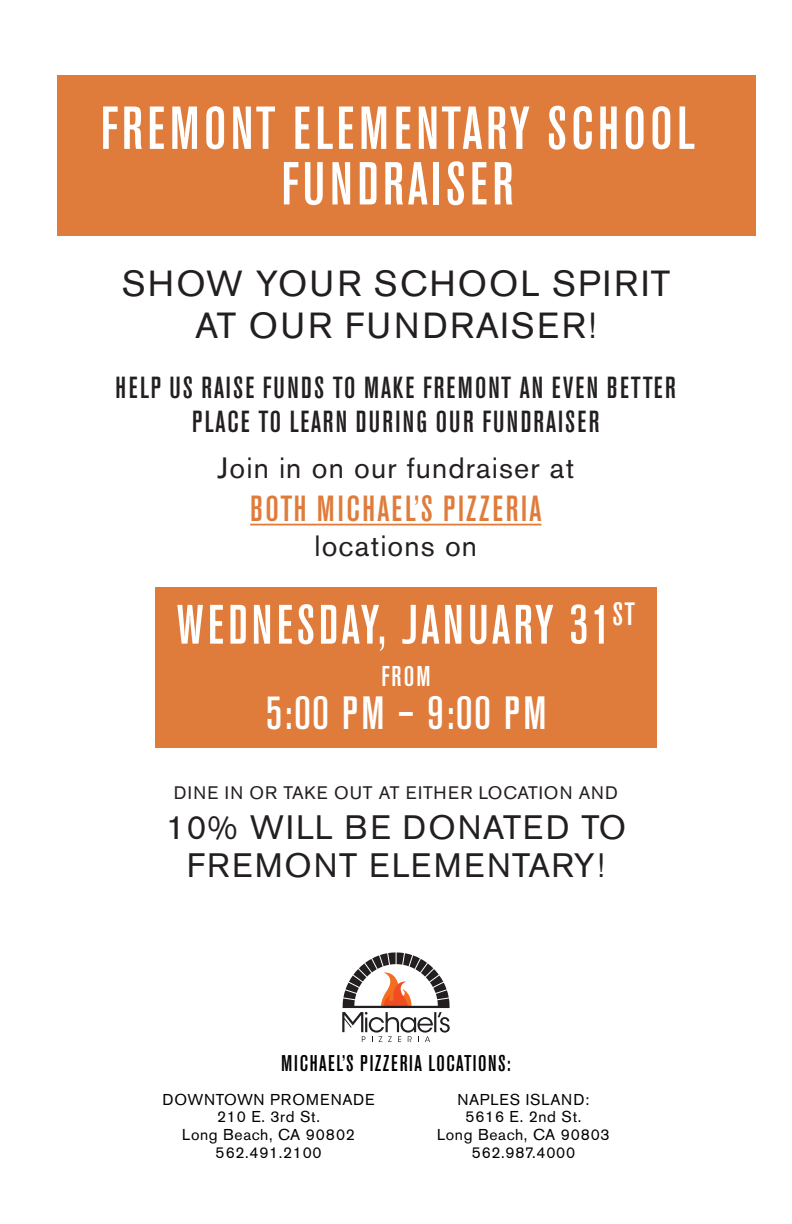
<style>
.page{position:relative;width:792px;height:1224px;background:#fff}
.page>*{position:absolute;margin:0;border:0;box-sizing:border-box;transform-origin:0 0}
.t1{font:500 condensed 60px/55.5px "Akzidenz Grotesk BE";letter-spacing:.07em;color:#fff;text-align:center}
.t2{font:500 condensed 54.9px "Akzidenz Grotesk BE";letter-spacing:.06em;color:#fff}
.t3{font:500 condensed 46.2px "Akzidenz Grotesk BE";letter-spacing:.06em;color:#fff}
.t4{font:36px/42px "Akzidenz Grotesk BE";letter-spacing:.06em;color:#231f20;text-align:center}
.t5{font:500 condensed 36px "Akzidenz Grotesk BE";letter-spacing:.07em;color:#df7c3b}
.t6{font:33.6px/37.8px "Akzidenz Grotesk BE";letter-spacing:.06em;color:#231f20;text-align:center}
.t7{font:500 condensed 30.2px/33.6px "Akzidenz Grotesk BE";letter-spacing:.07em;color:#231f20;text-align:center}
.t8{font:29.1px "Akzidenz Grotesk BE";letter-spacing:.04em;color:#231f20}
.t9{font:500 condensed 28.4px "Akzidenz Grotesk BE";color:#fff}
.t10{font:500 condensed 22.6px "Akzidenz Grotesk BE";letter-spacing:.07em;color:#000002}
.t11{font:18px "Akzidenz Grotesk BE";letter-spacing:.06em;color:#231f20}
.t12{font:15.7px "Akzidenz Grotesk BE";letter-spacing:.04em;color:#000002}
</style>
<div class="page">
<div style="left:57px;top:75px;width:699px;height:160px;background:#df7c3b"></div>
<div style="left:155px;top:587px;width:502px;height:160px;background:#df7c3b"></div>
<hr style="left:250px;top:524px;width:291px;height:1px;background:#df7c3b">
<svg style="left:342px;top:952px;width:108px;height:90px"></svg>
<p class="t1" style="left:101px;top:102px;width:595px">FREMONT ELEMENTARY SCHOOL<br>FUNDRAISER</p>
<p class="t4" style="left:122px;top:263px;width:550px">SHOW YOUR SCHOOL SPIRIT<br>AT OUR FUNDRAISER!</p>
<p class="t7" style="left:116px;top:371px;width:562px">HELP US RAISE FUNDS TO MAKE FREMONT AN EVEN BETTER<br>PLACE TO LEARN DURING OUR FUNDRAISER</p>
<p class="t8" style="left:217px;top:451px;width:358px">Join in on our fundraiser at</p>
<p class="t5" style="left:250px;top:489px;width:293px">BOTH MICHAEL’S PIZZERIA</p>
<p class="t8" style="left:314px;top:528px;width:164px">locations on</p>
<p class="t2" style="left:177px;top:594px;width:460px">WEDNESDAY, JANUARY 31<sup>ST</sup></p>
<p class="t9" style="left:382px;top:661px;width:50px">FROM</p>
<p class="t3" style="left:266px;top:687px;width:282px">5:00 PM – 9:00 PM</p>
<p class="t11" style="left:174px;top:782px;width:446px">DINE IN OR TAKE OUT AT EITHER LOCATION AND</p>
<p class="t6" style="left:166px;top:809px;width:462px">10% WILL BE DONATED TO<br>FREMONT ELEMENTARY!</p>
<p class="t10" style="left:281px;top:1050px;width:231px">MICHAEL’S PIZZERIA LOCATIONS:</p>
<p class="t12" style="left:162px;top:1090px;width:214px">DOWNTOWN PROMENADE</p>
<p class="t12" style="left:217px;top:1108px;width:104px">210 E. 3rd St.</p>
<p class="t12" style="left:182px;top:1125px;width:174px">Long Beach, CA 90802</p>
<p class="t12" style="left:216px;top:1143px;width:107px">562.491.2100</p>
<p class="t12" style="left:457px;top:1090px;width:134px">NAPLES ISLAND:</p>
<p class="t12" style="left:465px;top:1108px;width:118px">5616 E. 2nd St.</p>
<p class="t12" style="left:437px;top:1125px;width:174px">Long Beach, CA 90803</p>
<p class="t12" style="left:472px;top:1143px;width:105px">562.987.4000</p>
</div>
